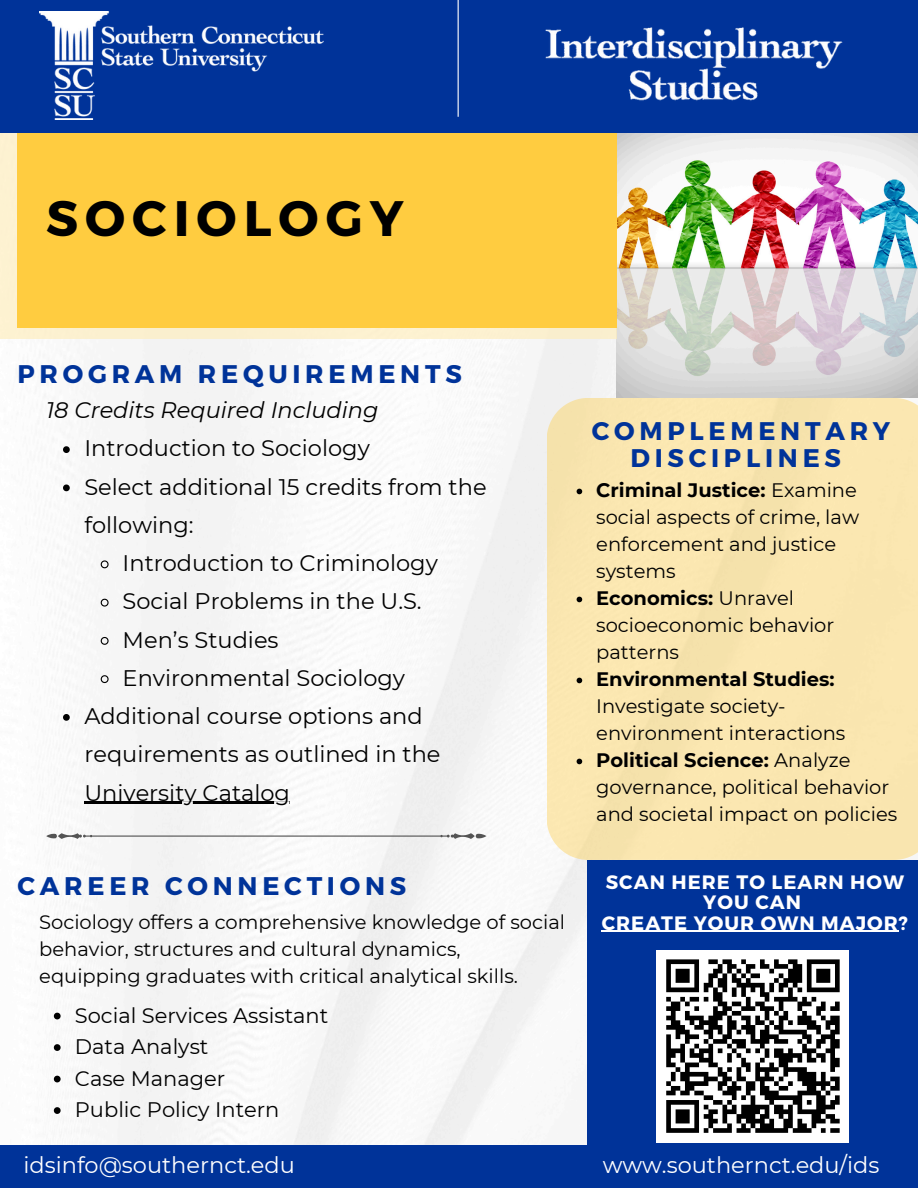
<style>
.page{position:relative;width:918px;height:1188px;background:#fff}
.page>*{position:absolute;margin:0;border:0;box-sizing:border-box;transform-origin:0 0}
.t1{font:700 49.8px "Montserrat";letter-spacing:.14em;color:#000}
.t2{font:700 25.5px/27px "Montserrat";letter-spacing:.185em;color:#039;text-align:center}
.t3{font:22.5px/38.2px "Montserrat";color:#000}
.t4{font:22.5px "Montserrat";color:#fff}
.t5{font:italic 22.5px "Montserrat";color:#000}
.t6{font:21px/31.5px "Montserrat";color:#000}
.t7{font:19.5px/27px "Montserrat";color:#000}
.t8{font:700 19.35px/20.2px "Montserrat";letter-spacing:.055em;color:#fff;text-align:center}
.s1{font-weight:700}
</style>
<div class="page">
<img style="left:0;top:339px;width:616px;height:807px">
<img style="left:616px;top:133px;width:302px;height:265px">
<div style="left:547px;top:398px;width:371px;height:462px;background:#fbe7b1"></div>
<div style="left:587px;top:860px;width:331px;height:328px;background:#039"></div>
<div style="left:657px;top:950px;width:192px;height:192px;background:#fff"></div>
<svg style="left:666px;top:959px;width:174px;height:174px"></svg>
<div style="left:0;top:1146px;width:918px;height:42px;background:#039"></div>
<svg style="left:46px;top:833px;width:440px;height:6px"></svg>
<hr style="left:602px;top:931px;width:297px;height:1px;background:#fff">
<svg style="left:63px;top:446px;width:7px;height:7px"></svg>
<svg style="left:63px;top:485px;width:7px;height:6px"></svg>
<svg style="left:100px;top:560px;width:9px;height:9px"></svg>
<svg style="left:100px;top:598px;width:9px;height:9px"></svg>
<svg style="left:100px;top:636px;width:9px;height:10px"></svg>
<svg style="left:100px;top:674px;width:9px;height:10px"></svg>
<svg style="left:63px;top:714px;width:7px;height:7px"></svg>
<hr style="left:84px;top:802px;width:206px;height:2px;background:#000">
<svg style="left:54px;top:1013px;width:7px;height:6px"></svg>
<svg style="left:54px;top:1044px;width:7px;height:7px"></svg>
<svg style="left:54px;top:1076px;width:7px;height:6px"></svg>
<svg style="left:54px;top:1107px;width:7px;height:7px"></svg>
<svg style="left:577px;top:489px;width:5px;height:5px"></svg>
<svg style="left:577px;top:597px;width:5px;height:5px"></svg>
<svg style="left:577px;top:678px;width:5px;height:5px"></svg>
<svg style="left:577px;top:759px;width:5px;height:5px"></svg>
<div style="left:0;top:90px;width:616px;height:249px;background:#fcf1d0"></div>
<div style="left:18px;top:78px;width:599px;height:250px;background:#ffcc40"></div>
<div style="left:0;top:0;width:918px;height:133px;background:#039"></div>
<img style="left:545px;top:27px;width:298px;height:74px">
<img style="left:39px;top:11px;width:285px;height:108px">
<hr style="left:458px;top:0;width:1px;height:117px;background:#fff">
<p class="t1" style="left:46px;top:186px;width:359px">SOCIOLOGY</p>
<p class="t2" style="left:18px;top:359px;width:446px">PROGRAM REQUIREMENTS</p>
<p class="t5" style="left:46px;top:396px;width:334px">18 Credits Required Including</p>
<p class="t3" style="left:84px;top:429px;width:287px">Introduction to Sociology</p>
<p class="t3" style="left:84px;top:467px;width:404px">Select additional 15 credits from the following:</p>
<p class="t3" style="left:123px;top:544px;width:317px">Introduction to Criminology</p>
<p class="t3" style="left:123px;top:582px;width:301px">Social Problems in the U.S.</p>
<p class="t3" style="left:123px;top:620px;width:157px">Men’s Studies</p>
<h2 class="t3" style="left:123px;top:659px;width:284px">Environmental Sociology</h2>
<p class="t3" style="left:84px;top:697px;width:358px">Additional course options and requirements as outlined in the</p>
<p class="t3" style="left:84px;top:773px;width:207px">University Catalog</p>
<p class="t2" style="left:592px;top:416px;width:300px">COMPLEMENTARY<br>DISCIPLINES</p>
<h2 class="t7" style="left:596px;top:476px;width:264px"><span class="s1">Criminal Justice:</span> Examine social aspects of crime, law enforcement and justice systems</h2>
<p class="t7" style="left:596px;top:584px;width:240px"><span class="s1">Economics:</span> Unravel socioeconomic behavior patterns</p>
<p class="t7" style="left:596px;top:665px;width:251px"><span class="s1">Environmental Studies:<br></span>Investigate society&shy;environment interactions</p>
<p class="t7" style="left:596px;top:746px;width:303px"><span class="s1">Political Science:</span> Analyze governance, political behavior and societal impact on policies</p>
<h1 class="t2" style="left:18px;top:871px;width:390px">CAREER CONNECTIONS</h1>
<h2 class="t8" style="left:602px;top:871px;width:308px">SCAN HERE TO LEARN HOW<br>YOU CAN<br>CREATE YOUR OWN MAJOR?</h2>
<p class="t7" style="left:39px;top:909px;width:527px">Sociology offers a comprehensive knowledge of social behavior, structures and cultural dynamics, equipping graduates with critical analytical skills.</p>
<p class="t6" style="left:75px;top:1000px;width:255px">Social Services Assistant<br>Data Analyst<br>Case Manager<br>Public Policy Intern</p>
<h3 class="t4" style="left:23px;top:1151px;width:273px">idsinfo@southernct.edu</h3>
<p class="t4" style="left:603px;top:1151px;width:278px">www.southernct.edu/ids</p>
</div>
